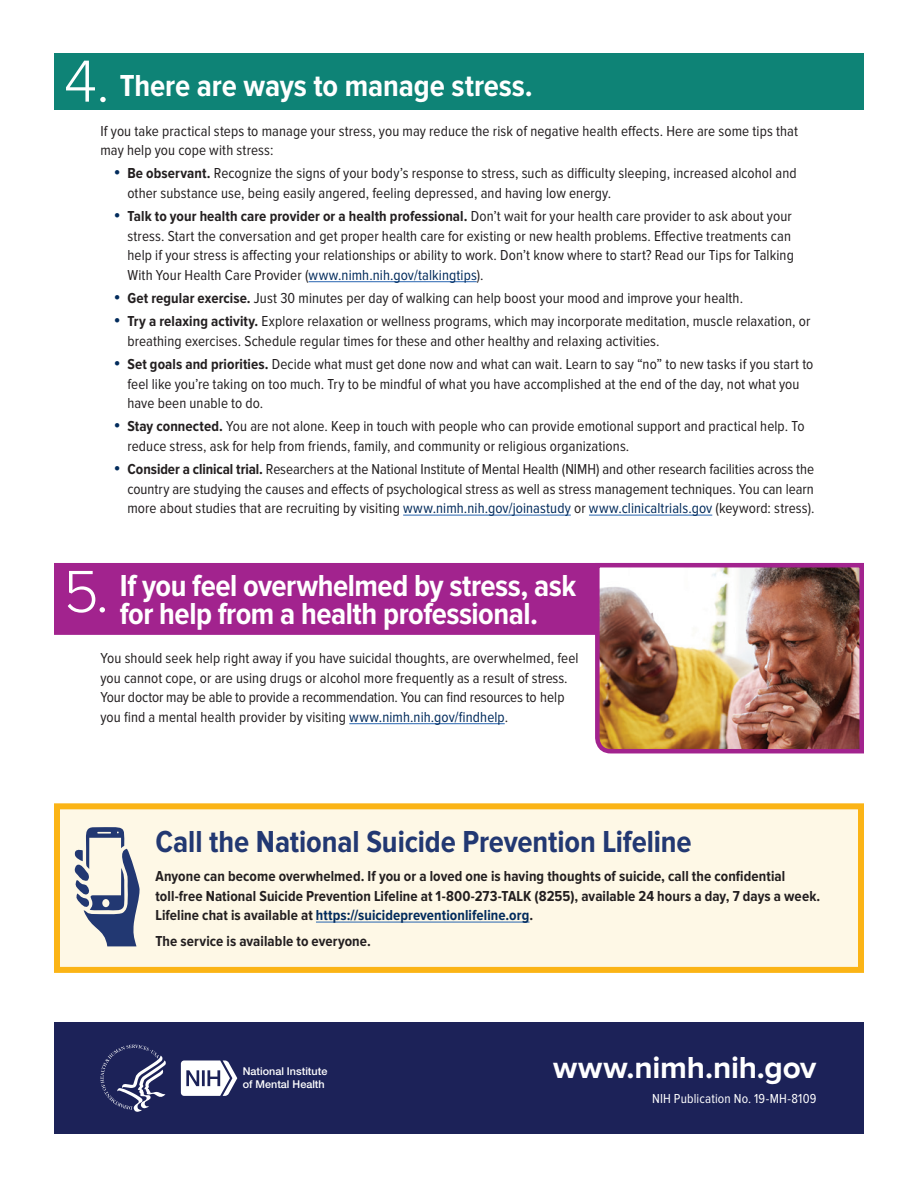
<style>
.page{position:relative;width:918px;height:1188px;background:#fff}
.page>*{position:absolute;margin:0;border:0;box-sizing:border-box;transform-origin:0 0}
.t1{font:700 31.5px/28.5px "Proxima Nova Cond";letter-spacing:-.015em;color:#fff}
.t2{font:700 31.5px "Proxima Nova Cond";letter-spacing:-.005em;color:#223872}
.t3{font:700 31.5px "Proxima Nova";letter-spacing:-.005em;color:#fff}
.t4{font:15px/19.5px "Proxima Nova Cond";letter-spacing:.005em;color:#231f20}
.t5{font:700 15px/19.5px "Proxima Nova Cond";letter-spacing:.005em;color:#231f20}
.t6{font:13.5px "Proxima Nova Cond";letter-spacing:.015em;color:#fff}
.s1{color:#022b5c}
.s2{font-weight:700}
</style>
<div class="page">
<div style="left:54px;top:1023px;width:810px;height:111px;background:#1c2258"></div>
<hr style="left:309px;top:281px;width:168px;height:1px;background:#2865b1">
<hr style="left:403px;top:515px;width:168px;height:1px;background:#2865b1">
<hr style="left:589px;top:515px;width:123px;height:1px;background:#2865b1">
<div style="left:55px;top:53px;width:809px;height:57px;background:#0e8376"></div>
<svg style="left:66px;top:61px;width:40px;height:41px"></svg>
<svg style="left:100px;top:1045px;width:66px;height:67px"></svg>
<svg style="left:181px;top:1061px;width:56px;height:35px"></svg>
<div style="left:54px;top:563px;width:810px;height:72px;background:#a2238e;border:2px solid #a2238e"></div>
<svg style="left:68px;top:571px;width:37px;height:42px"></svg>
<hr style="left:349px;top:723px;width:156px;height:1px;background:#2865b1">
<img style="left:593px;top:562px;width:271px;height:192px">
<div style="left:54px;top:803px;width:810px;height:170px;background:#fef8e6;border:6px solid #fbb416"></div>
<svg style="left:74px;top:827px;width:66px;height:119px"></svg>
<hr style="left:316px;top:922px;width:213px;height:1px;background:#2865b1">
<h1 class="t1" style="left:120px;top:73px;width:415px">There are ways to manage stress.</h1>
<p class="t4" style="left:100px;top:122px;width:699px">If you take practical steps to manage your stress, you may reduce the risk of negative health effects. Here are some tips that may help you cope with stress:</p>
<p class="t4" style="left:127px;top:164px;width:671px;text-indent:-14px"><span class="s1">•</span> <span class="s2">Be observant.</span> Recognize the signs of your body’s response to stress, such as difficulty sleeping, increased alcohol and other substance use, being easily angered, feeling depressed, and having low energy.</p>
<p class="t4" style="left:127px;top:207px;width:668px;text-indent:-14px"><span class="s1">•</span> <span class="s2">Talk to your health care provider or a health professional.</span> Don’t wait for your health care provider to ask about your stress. Start the conversation and get proper health care for existing or new health problems. Effective treatments can help if your stress is affecting your relationships or ability to work. Don’t know where to start? Read our Tips for Talking With Your Health Care Provider (<span class="s1">www.nimh.nih.gov/talkingtips</span>).</p>
<p class="t4" style="left:114px;top:289px;width:631px"><span class="s1">•</span> <span class="s2">Get regular exercise.</span> Just 30 minutes per day of walking can help boost your mood and improve your health.</p>
<p class="t4" style="left:127px;top:312px;width:684px;text-indent:-14px"><span class="s1">•</span> <span class="s2">Try a relaxing activity.</span> Explore relaxation or wellness programs, which may incorporate meditation, muscle relaxation, or breathing exercises. Schedule regular times for these and other healthy and relaxing activities.</p>
<p class="t4" style="left:127px;top:355px;width:688px;text-indent:-14px"><span class="s1">•</span> <span class="s2">Set goals and priorities.</span> Decide what must get done now and what can wait. Learn to say “no” to new tasks if you start to feel like you’re taking on too much. Try to be mindful of what you have accomplished at the end of the day, not what you have been unable to do.</p>
<p class="t4" style="left:127px;top:417px;width:679px;text-indent:-13px"><span class="s1">•</span> <span class="s2">Stay connected.</span> You are not alone. Keep in touch with people who can provide emotional support and practical help. To reduce stress, ask for help from friends, family, and community or religious organizations.</p>
<p class="t4" style="left:127px;top:460px;width:689px;text-align:justify;text-indent:-13px"><span class="s1">•</span> <span class="s2">Consider a clinical trial.</span> Researchers at the National Institute of Mental Health (NIMH) and other research facilities across the country are studying the causes and effects of psychological stress as well as stress management techniques. You can learn more about studies that are recruiting by visiting <span class="s1">www.nimh.nih.gov/joinastudy</span> or <span class="s1">www.clinicaltrials.gov</span> (keyword: stress).</p>
<h1 class="t1" style="left:120px;top:572px;width:458px">If you feel overwhelmed by stress, ask for help from a health professional.</h1>
<p class="t4" style="left:100px;top:649px;width:480px">You should seek help right away if you have suicidal thoughts, are overwhelmed, feel you cannot cope, or are using drugs or alcohol more frequently as a result of stress.<br>Your doctor may be able to provide a recommendation. You can find resources to help you find a mental health provider by visiting <span class="s1">www.nimh.nih.gov/findhelp</span>.</p>
<h1 class="t2" style="left:156px;top:827px;width:538px">Call the National Suicide Prevention Lifeline</h1>
<p class="t5" style="left:156px;top:867px;width:666px">Anyone can become overwhelmed. If you or a loved one is having thoughts of suicide, call the confidential toll-free National Suicide Prevention Lifeline at 1-800-273-TALK (8255), available 24 hours a day, 7 days a week.<br>Lifeline chat is available at <span class="s1">https://suicidepreventionlifeline.org</span>.</p>
<p class="t5" style="left:156px;top:932px;width:217px">The service is available to everyone.</p>
<h1 class="t3" style="left:553px;top:1054px;width:265px">www.nimh.nih.gov</h1>
<p class="t6" style="left:652px;top:1093px;width:166px">NIH Publication No. 19-MH-8109</p>
</div>
